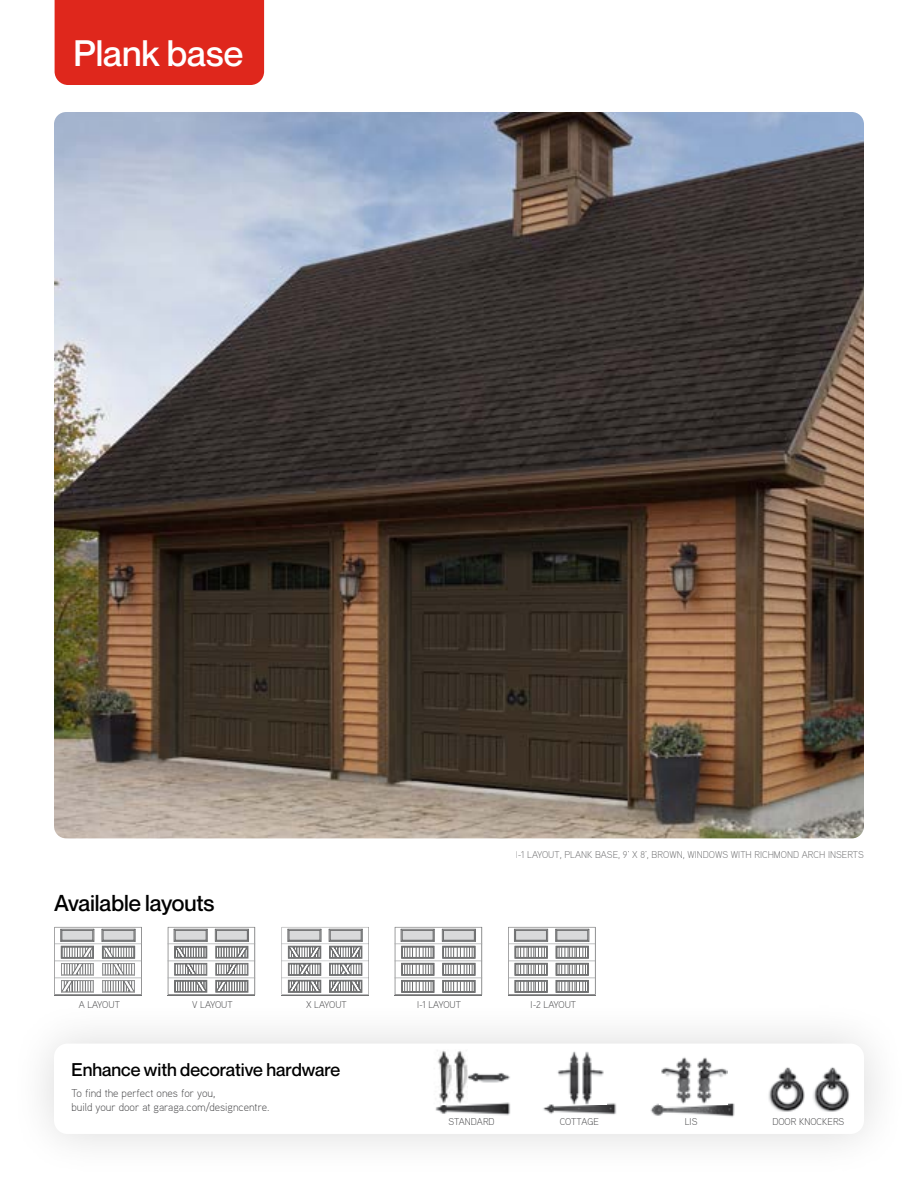
<style>
.page{position:relative;width:918px;height:1188px;background:#fff}
.page>*{position:absolute;margin:0;border:0;box-sizing:border-box;transform-origin:0 0}
.t1{font:500 36px "Neue Montreal";color:#fff}
.t2{font:500 22.5px "Neue Montreal";letter-spacing:-.005em;color:#000}
.t3{font:500 18px "Neue Montreal";color:#000}
.t4{font:300 11.25px/14.2px "Aaux";color:#4b4b4d}
.t5{font:300 9.75px "Aaux";color:#4b4b4d}
</style>
<div class="page">
<img style="left:54px;top:112px;width:810px;height:726px">
<div style="left:55px;top:0;width:209px;height:85px;background:#df271c"></div>
<hr style="left:395px;top:995px;width:87px;height:1px;background:#707172">
<svg style="left:395px;top:927px;width:87px;height:68px"></svg>
<hr style="left:508px;top:995px;width:87px;height:1px;background:#707172">
<svg style="left:508px;top:927px;width:87px;height:68px"></svg>
<hr style="left:282px;top:995px;width:87px;height:1px;background:#707172">
<svg style="left:282px;top:927px;width:87px;height:68px"></svg>
<hr style="left:54px;top:995px;width:88px;height:1px;background:#707172">
<svg style="left:54px;top:927px;width:88px;height:68px"></svg>
<hr style="left:168px;top:995px;width:87px;height:1px;background:#707172">
<svg style="left:168px;top:927px;width:87px;height:68px"></svg>
<div style="left:9px;top:999px;width:900px;height:180px;background:#fbfbfb"></div>
<div style="left:54px;top:1044px;width:810px;height:90px;background:#fff;border-radius:14px"></div>
<img style="left:468px;top:1072px;width:42px;height:11px">
<img style="left:435px;top:1102px;width:76px;height:14px">
<img style="left:435px;top:1050px;width:33px;height:55px">
<img style="left:543px;top:1103px;width:74px;height:12px">
<img style="left:555px;top:1051px;width:51px;height:54px">
<img style="left:768px;top:1067px;width:82px;height:45px">
<img style="left:650px;top:1103px;width:85px;height:14px">
<img style="left:659px;top:1057px;width:68px;height:48px">
<h1 class="t1" style="left:73px;top:31px;width:171px">Plank base</h1>
<h2 class="t2" style="left:54px;top:889px;width:162px">Available layouts</h2>
<p class="t5" style="left:516px;top:849px;width:350px">I-1 LAYOUT, PLANK BASE, 9’ X 8’, BROWN, WINDOWS WITH RICHMOND ARCH INSERTS</p>
<p class="t5" style="left:79px;top:998px;width:43px">A LAYOUT</p>
<p class="t5" style="left:192px;top:998px;width:42px">V LAYOUT</p>
<p class="t5" style="left:306px;top:998px;width:42px">X LAYOUT</p>
<p class="t5" style="left:417px;top:999px;width:45px">I-1 LAYOUT</p>
<p class="t5" style="left:531px;top:999px;width:47px">I-2 LAYOUT</p>
<h3 class="t3" style="left:71px;top:1059px;width:270px">Enhance with decorative hardware</h3>
<p class="t4" style="left:71px;top:1086px;width:200px">To find the perfect ones for you,<br>build your door at garaga.com/designcentre.</p>
<p class="t5" style="left:448px;top:1115px;width:48px">STANDARD</p>
<p class="t5" style="left:560px;top:1115px;width:40px">COTTAGE</p>
<p class="t5" style="left:685px;top:1115px;width:14px">LIS</p>
<p class="t5" style="left:772px;top:1115px;width:73px">DOOR KNOCKERS</p>
</div>
